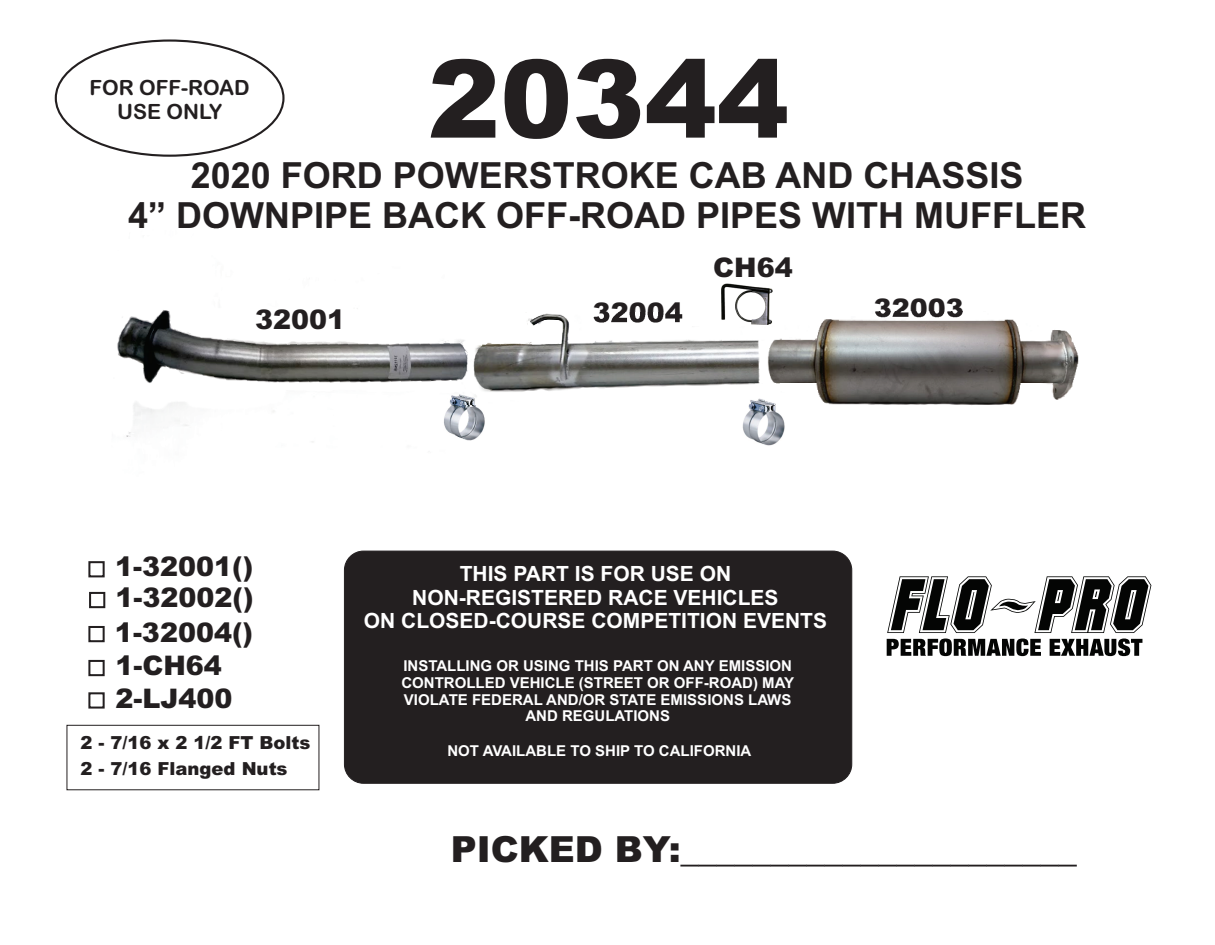
<style>
.page{position:relative;width:1215px;height:945px;background:#fff}
.page>*{position:absolute;margin:0;border:0;box-sizing:border-box;transform-origin:0 0}
.t1{font:900 108.3px "Arial";color:#231f20}
.t2{font:700 36px/40.2px "Arial";color:#231f20;text-align:center}
.t3{font:900 36px "Arial";color:#231f20}
.t4{font:900 27px/30.6px "Arial";color:#231f20}
.t5{font:700 21px/23.4px "Arial";color:#fff;text-align:center}
.t6{font:21px/24.3px "Arial Rounded MT Bold";color:#231f20;text-align:center}
.t7{font:900 18px/25.3px "Arial";color:#231f20}
.t8{font:700 15px/16.8px "Arial";color:#fff;text-align:center}
</style>
<div class="page">
<svg style="left:887px;top:576px;width:264px;height:57px"></svg>
<svg style="left:887px;top:639px;width:154px;height:17px"></svg>
<svg style="left:1050px;top:639px;width:92px;height:17px"></svg>
<img style="left:474px;top:404px;width:11px;height:36px">
<div style="left:344px;top:551px;width:508px;height:233px;background:#231f20;border:1px solid #231f20;border-radius:19px"></div>
<img style="left:117px;top:228px;width:357px;height:214px">
<img style="left:461px;top:313px;width:299px;height:91px">
<img style="left:733px;top:398px;width:52px;height:48px">
<div style="left:88px;top:561px;width:17px;height:16px;border:2px solid #231f20"></div>
<div style="left:88px;top:626px;width:17px;height:16px;border:2px solid #231f20"></div>
<div style="left:88px;top:660px;width:17px;height:16px;border:2px solid #231f20"></div>
<div style="left:89px;top:592px;width:16px;height:16px;border:2px solid #231f20"></div>
<div style="left:67px;top:725px;width:252px;height:65px;border:1px solid #231f20"></div>
<img style="left:765px;top:312px;width:314px;height:93px">
<img style="left:722px;top:283px;width:50px;height:42px">
<div style="left:88px;top:692px;width:17px;height:17px;border:2px solid #231f20"></div>
<h3 class="t6" style="left:90px;top:77px;width:162px">FOR OFF-ROAD<br>USE ONLY</h3>
<h1 class="t1" style="left:428px;top:60px;width:363px">20344</h1>
<h2 class="t2" style="left:128px;top:158px;width:960px">2020 FORD POWERSTROKE CAB AND CHASSIS<br>4” DOWNPIPE BACK OFF-ROAD PIPES WITH MUFFLER</h2>
<h3 class="t4" style="left:713px;top:255px;width:81px">CH64</h3>
<h3 class="t4" style="left:255px;top:307px;width:92px">32001</h3>
<h3 class="t4" style="left:593px;top:300px;width:92px">32004</h3>
<h3 class="t4" style="left:874px;top:296px;width:92px">32003</h3>
<h3 class="t4" style="left:115px;top:554px;width:140px">1-32001()<br>1-32002()</h3>
<h3 class="t4" style="left:115px;top:618px;width:140px;line-height:33.8px">1-32004()<br>1-CH64</h3>
<h3 class="t4" style="left:115px;top:686px;width:119px">2-LJ400</h3>
<p class="t7" style="left:80px;top:732px;width:232px">2 - 7/16 x 2 1/2 FT Bolts<br>2 - 7/16 Flanged Nuts</p>
<h3 class="t5" style="left:364px;top:564px;width:465px">THIS PART IS FOR USE ON<br>NON-REGISTERED RACE VEHICLES<br>ON CLOSED-COURSE COMPETITION EVENTS</h3>
<p class="t8" style="left:401px;top:659px;width:394px">INSTALLING OR USING THIS PART ON ANY EMISSION CONTROLLED VEHICLE (STREET OR OFF-ROAD) MAY VIOLATE FEDERAL AND/OR STATE EMISSIONS LAWS AND REGULATIONS</p>
<p class="t8" style="left:447px;top:744px;width:305px">NOT AVAILABLE TO SHIP TO CALIFORNIA</p>
<h2 class="t3" style="left:451px;top:836px;width:627px">PICKED BY:______________________</h2>
</div>
